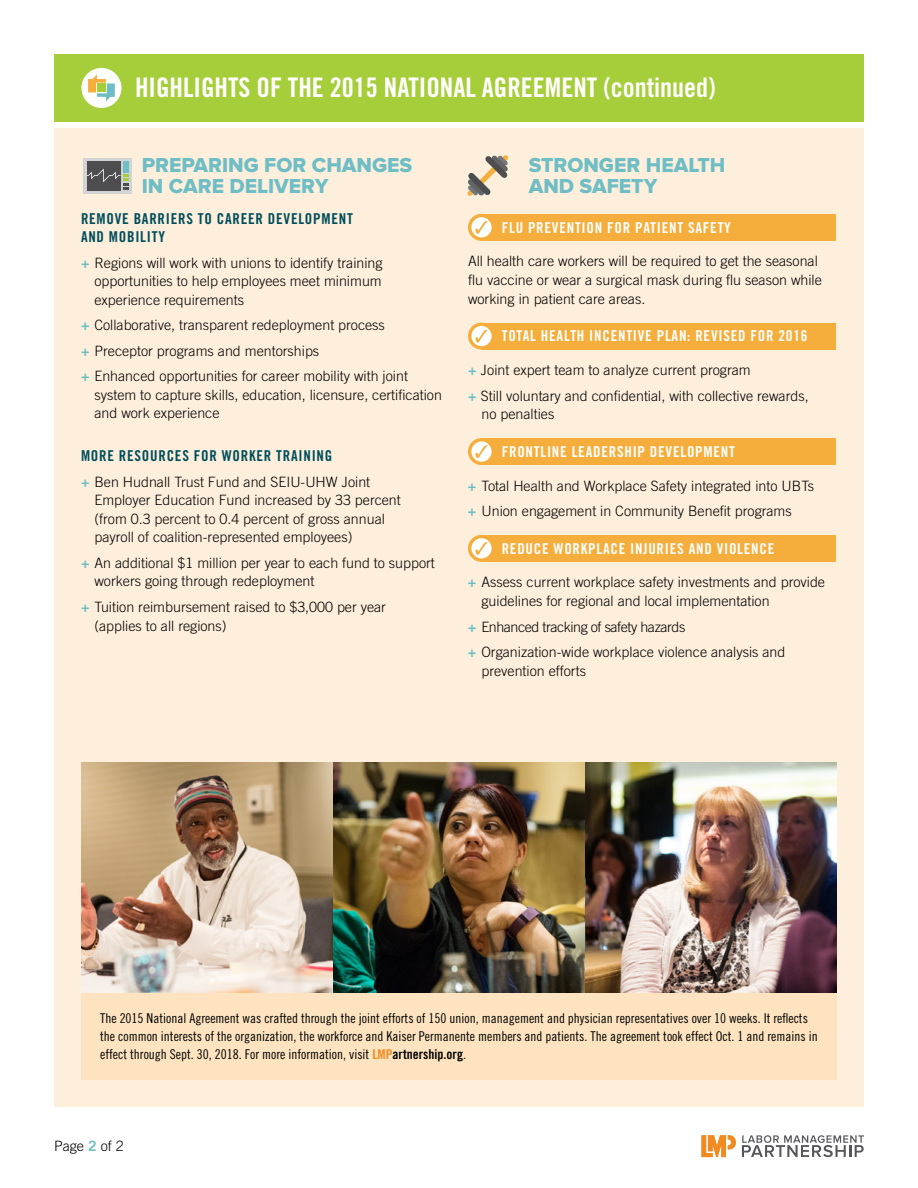
<style>
.page{position:relative;width:918px;height:1188px;background:#fff}
.page>*{position:absolute;margin:0;border:0;box-sizing:border-box;transform-origin:0 0}
.t1{font:27px "Trade Gothic LT Std Bd Cn 20";color:#fff}
.t2{font:21px/21px "Proxima Nova Extrabld";color:#6fbec5}
.t3{font:15px "Trade Gothic LT Std Bd Cn 20";letter-spacing:.05em;color:#fff}
.t4{font:15px/18px "Trade Gothic LT Std Bd Cn 20";letter-spacing:.05em;color:#004e5b}
.t5{font:300 14.25px/18.6px "Trade Gothic LT Std";color:#000}
.t6{font:13.5px/18px "Trade Gothic LT Std Cn 18";color:#000}
.s1{font-family:"Trade Gothic LT Std Bd 2";font-weight:400;font-size:14.1px;color:#6fbec5}
.s2{font-family:"Trade Gothic LT Std Bd 2";font-weight:400;color:#6fbec5}
.s3{font-family:"Trade Gothic LT Std Bd Cn 20";color:#f18a21}
.s4{font-family:"Trade Gothic LT Std Bd Cn 20"}
</style>
<div class="page">
<div style="left:54px;top:128px;width:810px;height:979px;background:#feefdc"></div>
<div style="left:81px;top:992px;width:756px;height:88px;background:#fde3bf"></div>
<div style="left:54px;top:54px;width:810px;height:68px;background:#a6ce3a"></div>
<div style="left:81px;top:68px;width:41px;height:40px;background:#fff;border-radius:50%"></div>
<svg style="left:88px;top:75px;width:27px;height:26px"></svg>
<img style="left:81px;top:763px;width:756px;height:229px">
<div style="left:84px;top:158px;width:48px;height:35px;background:#d1d3d4"></div>
<div style="left:87px;top:161px;width:34px;height:29px;background:#4d4d4f"></div>
<svg style="left:87px;top:169px;width:42px;height:21px"></svg>
<div style="left:124px;top:161px;width:5px;height:12px;background:#6fbec5"></div>
<svg style="left:742px;top:1135px;width:122px;height:22px"></svg>
<svg style="left:701px;top:1135px;width:35px;height:22px"></svg>
<svg style="left:467px;top:155px;width:42px;height:41px"></svg>
<div style="left:482px;top:214px;width:354px;height:27px;background:#f5ae3c"></div>
<div style="left:468px;top:214px;width:27px;height:27px;background:#f5ae3c;border-radius:50%"></div>
<div style="left:471px;top:217px;width:21px;height:20px;background:#fff;border-radius:50%"></div>
<svg style="left:475px;top:221px;width:13px;height:13px"></svg>
<div style="left:482px;top:323px;width:354px;height:27px;background:#f5ae3c"></div>
<div style="left:468px;top:323px;width:27px;height:27px;background:#f5ae3c;border-radius:50%"></div>
<div style="left:471px;top:326px;width:21px;height:20px;background:#fff;border-radius:50%"></div>
<svg style="left:475px;top:330px;width:13px;height:12px"></svg>
<div style="left:482px;top:438px;width:354px;height:27px;background:#f5ae3c"></div>
<div style="left:468px;top:438px;width:27px;height:27px;background:#f5ae3c;border-radius:50%"></div>
<svg style="left:471px;top:441px;width:21px;height:21px"></svg>
<svg style="left:475px;top:445px;width:13px;height:13px"></svg>
<div style="left:482px;top:535px;width:354px;height:27px;background:#f5ae3c"></div>
<div style="left:468px;top:535px;width:27px;height:27px;background:#f5ae3c;border-radius:50%"></div>
<div style="left:471px;top:538px;width:21px;height:20px;background:#fff;border-radius:50%"></div>
<svg style="left:475px;top:542px;width:13px;height:13px"></svg>
<h1 class="t1" style="left:135px;top:71px;width:582px">HIGHLIGHTS OF THE 2015 NATIONAL AGREEMENT (continued)</h1>
<h2 class="t2" style="left:142px;top:155px;width:272px">PREPARING FOR CHANGES<br>IN CARE DELIVERY</h2>
<p class="t4" style="left:81px;top:210px;width:273px">REMOVE BARRIERS TO CAREER DEVELOPMENT<br>AND MOBILITY</p>
<p class="t5" style="left:94px;top:253px;width:290px;text-align:justify;text-indent:-13px"><span class="s1">+</span> Regions will work with unions to identify training opportunities to help employees meet minimum experience requirements</p>
<p class="t5" style="left:81px;top:312px;width:328px;line-height:25.3px"><span class="s1">+</span> Collaborative, transparent redeployment process<br><span class="s1">+</span> Preceptor programs and mentorships<br><span class="s1">+</span> Enhanced opportunities for career mobility with joint</p>
<p class="t5" style="left:94px;top:385px;width:349px">system to capture skills, education, licensure, certification and work experience</p>
<p class="t4" style="left:81px;top:447px;width:253px">MORE RESOURCES FOR WORKER TRAINING</p>
<p class="t5" style="left:94px;top:472px;width:308px;text-indent:-13px"><span class="s1">+</span> Ben Hudnall Trust Fund and SEIU-UHW Joint Employer Education Fund increased by 33 percent (from 0.3 percent to 0.4 percent of gross annual payroll of coalition-represented employees)</p>
<p class="t5" style="left:94px;top:553px;width:342px;text-indent:-13px"><span class="s1">+</span> An additional $1 million per year to each fund to support workers going through redeployment</p>
<p class="t5" style="left:94px;top:597px;width:293px;text-indent:-13px"><span class="s1">+</span> Tuition reimbursement raised to $3,000 per year (applies to all regions)</p>
<h2 class="t2" style="left:529px;top:155px;width:198px">STRONGER HEALTH<br>AND SAFETY</h2>
<p class="t3" style="left:502px;top:218px;width:231px">FLU PREVENTION FOR PATIENT SAFETY</p>
<p class="t5" style="left:468px;top:252px;width:355px">All health care workers will be required to get the seasonal flu vaccine or wear a surgical mask during flu season while working in patient care areas.</p>
<p class="t3" style="left:502px;top:326px;width:307px">TOTAL HEALTH INCENTIVE PLAN: REVISED FOR 2016</p>
<p class="t5" style="left:468px;top:357px;width:342px;line-height:25.5px"><span class="s2">+</span> Joint expert team to analyze current program<br><span class="s2">+</span> Still voluntary and confidential, with collective rewards,</p>
<p class="t5" style="left:481px;top:405px;width:74px">no penalties</p>
<p class="t3" style="left:502px;top:443px;width:235px">FRONTLINE LEADERSHIP DEVELOPMENT</p>
<p class="t5" style="left:468px;top:473px;width:348px;line-height:25.5px"><span class="s2">+</span> Total Health and Workplace Safety integrated into UBTs <span class="s2">+</span> Union engagement in Community Benefit programs</p>
<p class="t3" style="left:502px;top:539px;width:274px">REDUCE WORKPLACE INJURIES AND VIOLENCE</p>
<p class="t5" style="left:481px;top:573px;width:345px;text-indent:-13px"><span class="s2">+</span> Assess current workplace safety investments and provide guidelines for regional and local implementation</p>
<p class="t5" style="left:468px;top:614px;width:319px;line-height:25.5px"><span class="s2">+</span> Enhanced tracking of safety hazards<br><span class="s2">+</span> Organization-wide workplace violence analysis and</p>
<p class="t5" style="left:481px;top:661px;width:106px">prevention efforts</p>
<p class="t6" style="left:100px;top:1009px;width:719px">The 2015 National Agreement was crafted through the joint efforts of 150 union, management and physician representatives over 10 weeks. It reflects the common interests of the organization, the workforce and Kaiser Permanente members and patients. The agreement took effect Oct. 1 and remains in effect through Sept. 30, 2018. For more information, visit <span class="s3">LMP</span><span class="s4">artnership.org</span>.</p>
<p class="t5" style="left:54px;top:1137px;width:71px">Page <span class="s2">2</span> of 2</p>
</div>
